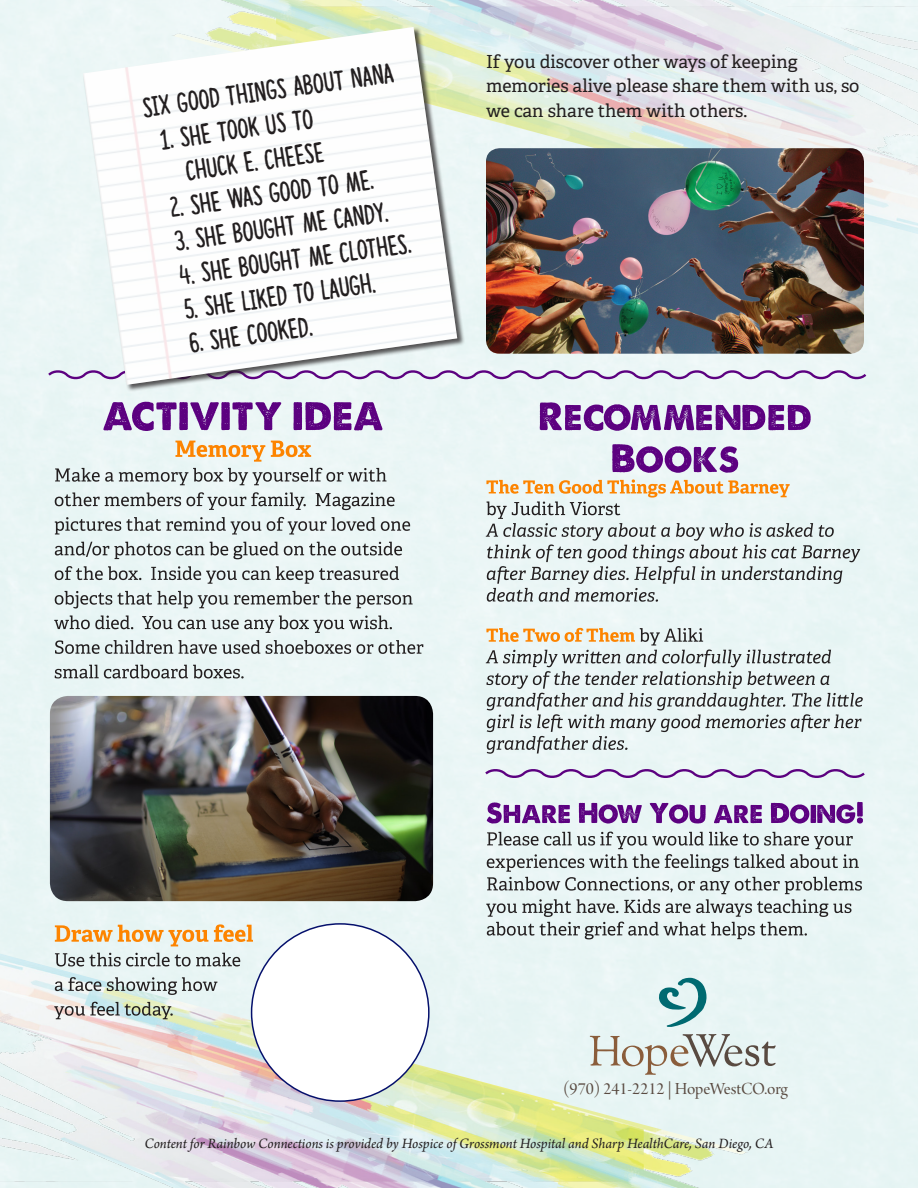
<style>
.page{position:relative;width:918px;height:1188px;background:#eaf6f6}
.page>*{position:absolute;margin:0;border:0;box-sizing:border-box;transform-origin:0 0}
.t1{font:28.5px "Lazingonasunnyafternoon";color:#231f20}
.t2{font:18px/24.6px "Adelle";color:#231f20}
.t3{font:18px "Arno Pro Display";color:#594a41}
.t4{font:italic 15px "Arno Pro";letter-spacing:-.005em;color:#231f20}
</style>
<div class="page">
<img style="left:0;top:953px;width:888px;height:235px">
<img style="left:32px;top:0;width:886px;height:235px">
<svg style="left:54px;top:1002px;width:119px;height:17px;background:#b6bcb2"></svg>
<svg style="left:55px;top:977px;width:162px;height:18px;background:#bac4c3"></svg>
<svg style="left:55px;top:953px;width:185px;height:14px;background:#b3bcbc"></svg>
<svg style="left:55px;top:924px;width:198px;height:22px;background:#eed1a7"></svg>
<svg style="left:55px;top:665px;width:189px;height:14px;background:#b2b9b9"></svg>
<svg style="left:55px;top:640px;width:368px;height:14px;background:#b4bbbb"></svg>
<svg style="left:54px;top:615px;width:338px;height:18px;background:#c3cbcb"></svg>
<svg style="left:55px;top:591px;width:358px;height:17px;background:#bec5c5"></svg>
<svg style="left:55px;top:566px;width:344px;height:18px;background:#c1c9c9"></svg>
<svg style="left:55px;top:542px;width:347px;height:17px;background:#bec6c6"></svg>
<svg style="left:55px;top:517px;width:355px;height:18px;background:#c1cac9"></svg>
<svg style="left:55px;top:492px;width:340px;height:18px;background:#c0c7c7"></svg>
<svg style="left:55px;top:468px;width:331px;height:17px;background:#bfc6c6"></svg>
<svg style="left:175px;top:441px;width:136px;height:21px;background:#f1cea1"></svg>
<svg style="left:103px;top:402px;width:280px;height:29px;background:#a177b8"></svg>
<svg style="left:486px;top:832px;width:376px;height:107px;background:#c7d0d0"></svg>
<svg style="left:487px;top:802px;width:376px;height:22px;background:#a57fbc"></svg>
<svg style="left:486px;top:628px;width:377px;height:126px;background:#ced5d3"></svg>
<svg style="left:486px;top:479px;width:374px;height:123px;background:#d7dcd8"></svg>
<svg style="left:612px;top:444px;width:126px;height:29px;background:#9b6db4"></svg>
<svg style="left:540px;top:402px;width:271px;height:29px;background:#9a6bb3"></svg>
<svg style="left:590px;top:1033px;width:186px;height:42px;background:#d0d4cf"></svg>
<svg style="left:658px;top:978px;width:50px;height:49px;background:#9dc8ca"></svg>
<svg style="left:46px;top:367px;width:823px;height:16px;background:#d4cee3"></svg>
<svg style="left:483px;top:766px;width:384px;height:15px;background:#d2cce1"></svg>
<img style="left:50px;top:696px;width:383px;height:205px">
<div style="left:83px;top:27px;width:382px;height:366px;background:#231f20;opacity:.75"></div>
<img style="left:83px;top:27px;width:374px;height:358px">
<img style="left:486px;top:148px;width:378px;height:206px">
<div style="left:252px;top:924px;width:177px;height:177px;background:#fff;border-radius:50%"></div>
<p class="t1" style="left:140px;top:91px;width:255px;rotate:-8deg">Six Good Things about Nana</p>
<p class="t1" style="left:159px;top:123px;width:155px;rotate:-8deg">1. She took us to</p>
<p class="t1" style="left:183px;top:154px;width:141px;rotate:-8deg">Chuck E. Cheese</p>
<p class="t1" style="left:168px;top:191px;width:206px;rotate:-8deg">2. She was good to me.</p>
<p class="t1" style="left:173px;top:225px;width:216px;rotate:-8deg">3. She bought me candy.</p>
<p class="t1" style="left:178px;top:259px;width:235px;rotate:-8deg">4. She bought me clothes.</p>
<p class="t1" style="left:182px;top:293px;width:194px;rotate:-8deg">5. She liked to laugh.</p>
<p class="t1" style="left:187px;top:326px;width:125px;rotate:-8deg">6. She cooked.</p>
<p class="t2" style="left:486px;top:48px;width:375px">If you discover other ways of keeping memories alive please share them with us, so</p>
<p class="t2" style="left:486px;top:97px;width:263px">we can share them with others.</p>
<p class="t3" style="left:563px;top:1079px;width:226px">(970) 241-2212 | HopeWestCO.org</p>
<p class="t4" style="left:144px;top:1134px;width:631px">Content for Rainbow Connections is provided by Hospice of Grossmont Hospital and Sharp HealthCare, San Diego, CA</p>
</div>
